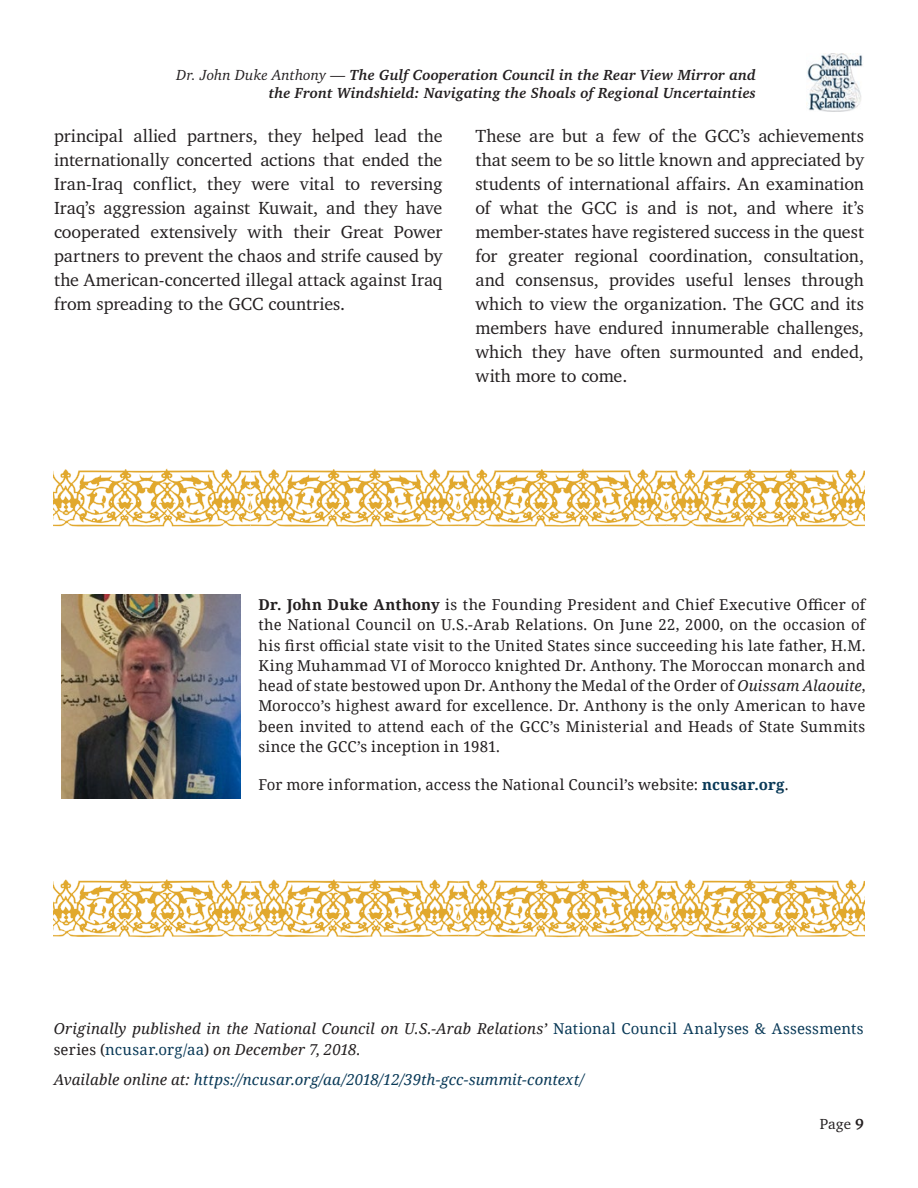
<style>
.page{position:relative;width:918px;height:1188px;background:#fff}
.page>*{position:absolute;margin:0;border:0;box-sizing:border-box;transform-origin:0 0}
.Body_Copy{font:18px/24px "Charter";letter-spacing:-.005em;color:#231f20;text-align:justify}
.Body_Copy-2{font:15px/20.2px "Noto Serif";letter-spacing:.005em;color:#231f20;text-align:justify}
.Body_Copy-3{font:italic 15px/21px "Noto Serif";letter-spacing:.01em;color:#231f20}
.t1{font:italic 700 15px/18px "Charter";letter-spacing:.01em;color:#231f20;text-align:right}
.Body_Copy-4{font:italic 15px "Noto Serif";letter-spacing:.005em;color:#093957}
.t2{font:15px "Charter";color:#231f20}
.s1{font-weight:400}
.s2{font-weight:700}
.s3{font-style:italic}
.s4{font-weight:700;color:#093957}
.s5{font-style:normal;color:#093957}
.s6{font-style:normal}
.s7{color:#231f20}
</style>
<div class="page">
<img style="left:806px;top:54px;width:57px;height:58px">
<svg style="left:53px;top:469px;width:812px;height:58px"></svg>
<svg style="left:53px;top:879px;width:812px;height:58px"></svg>
<img style="left:61px;top:594px;width:179px;height:205px">
<p class="t1" style="left:177px;top:65px;width:581px"><span class="s1">Dr. John Duke Anthony —</span> The Gulf Cooperation Council in the Rear View Mirror and the Front Windshield: Navigating the Shoals of Regional Uncertainties</p>
<p class="Body_Copy" style="left:54px;top:124px;width:390px">principal allied partners, they helped lead the internationally concerted actions that ended the Iran-Iraq conflict, they were vital to reversing Iraq’s aggression against Kuwait, and they have cooperated extensively with their Great Power partners to prevent the chaos and strife caused by the American-concerted illegal attack against Iraq from spreading to the GCC countries.</p>
<p class="Body_Copy" style="left:476px;top:124px;width:390px">These are but a few of the GCC’s achievements that seem to be so little known and appreciated by students of international affairs. An examination of what the GCC is and is not, and where it’s member-states have registered success in the quest for greater regional coordination, consultation, and consensus, provides useful lenses through which to view the organization. The GCC and its members have endured innumerable challenges, which they have often surmounted and ended, with more to come.</p>
<p class="Body_Copy-2" style="left:258px;top:594px;width:609px"><span class="s2">Dr. John Duke Anthony</span> is the Founding President and Chief Executive Officer of the National Council on U.S.-Arab Relations. On June 22, 2000, on the occasion of his first official state visit to the United States since succeeding his late father, H.M.<br>King Muhammad VI of Morocco knighted Dr. Anthony. The Moroccan monarch and head of state bestowed upon Dr. Anthony the Medal of the Order of <span class="s3">Ouissam Alaouite</span>, Morocco’s highest award for excellence. Dr. Anthony is the only American to have been invited to attend each of the GCC’s Ministerial and Heads of State Summits since the GCC’s inception in 1981.</p>
<p class="Body_Copy-2" style="left:258px;top:774px;width:532px">For more information, access the National Council’s website: <span class="s4">ncusar.org</span>.</p>
<p class="Body_Copy-3" style="left:54px;top:1017px;width:812px">Originally published in the National Council on U.S.-Arab Relations’ <span class="s5">National Council Analyses &amp; Assessments </span><span class="s6">series (</span><span class="s5">ncusar.org/aa</span><span class="s6">)</span> on December 7, 2018.</p>
<p class="Body_Copy-4" style="left:54px;top:1069px;width:532px"><span class="s7">Available online at:</span> https://ncusar.org/aa/2018/12/39th-gcc-summit-context/</p>
<p class="t2" style="left:820px;top:1114px;width:46px">Page <span class="s2">9</span></p>
</div>
